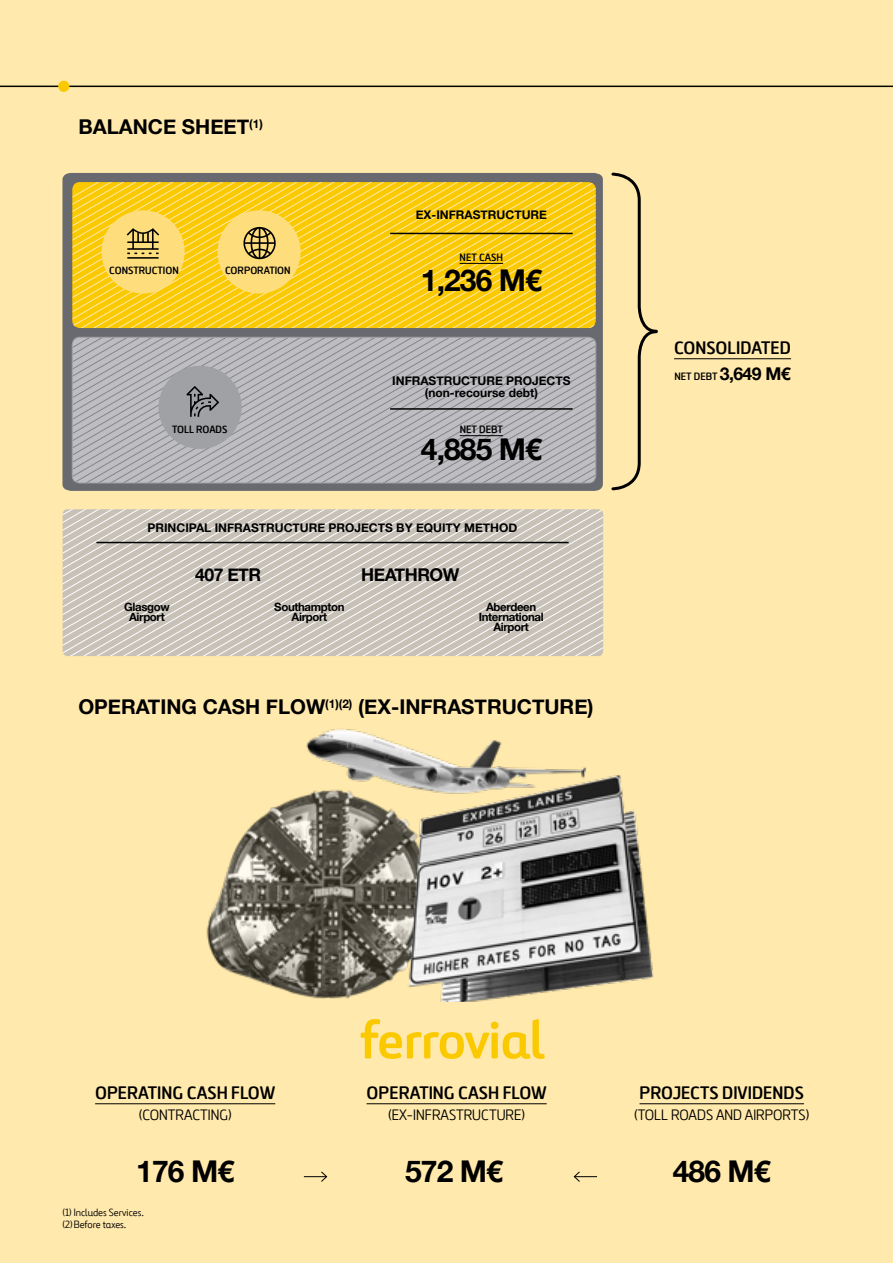
<style>
.page{position:relative;width:893px;height:1263px;background:#ffe9ac}
.page>*{position:absolute;margin:0;border:0;box-sizing:border-box;transform-origin:0 0}
.t1{font:700 55.5px "Ferrovial New";letter-spacing:-.02em;color:#fbc900}
.t2{font:700 30px "Helvetica Neue";letter-spacing:-.03em;color:#000}
.t3{font:700 20.4px "Helvetica Neue";color:#000}
.t4{font:700 18px "Ferrovial New";color:#000}
.t5{font:700 17.55px "Helvetica Neue";letter-spacing:-.03em;color:#000}
.t6{font:15px "Ferrovial New";color:#000}
.t7{font:700 12px/11.9px "Helvetica Neue";color:#000;text-align:center}
.t8{font:700 11.4px/9.8px "Helvetica Neue";letter-spacing:-.03em;color:#000;text-align:center}
.t9{font:700 10.5px "Ferrovial New";color:#000}
.t10{font:10.5px/12px "Ferrovial New";color:#000}
.s1{font-family:"Helvetica Neue";font-size:17.55px}
</style>
<div class="page">
<svg style="left:0;top:80px;width:893px;height:8px"></svg>
<hr style="left:95px;top:1103px;width:180px;height:1px;background:#000">
<hr style="left:639px;top:1103px;width:165px;height:1px;background:#000">
<hr style="left:367px;top:1103px;width:180px;height:1px;background:#000">
<svg style="left:63px;top:509px;width:540px;height:147px;background:#cec9c1"></svg>
<img style="left:306px;top:729px;width:196px;height:23px">
<hr style="left:674px;top:358px;width:117px;height:1px;background:#000">
<hr style="left:96px;top:542px;width:473px;height:1px;background:#000">
<svg style="left:611px;top:172px;width:47px;height:319px"></svg>
<svg style="left:62px;top:173px;width:541px;height:318px;background:#6d6d71"></svg>
<svg style="left:73px;top:337px;width:523px;height:146px;background:#b1b1b5"></svg>
<svg style="left:73px;top:182px;width:523px;height:146px;background:#f8cd27"></svg>
<img style="left:206px;top:744px;width:219px;height:253px">
<img style="left:304px;top:752px;width:350px;height:249px">
<div style="left:58px;top:81px;width:11px;height:11px;background:#fbc900;border-radius:50%"></div>
<svg style="left:304px;top:1171px;width:24px;height:11px"></svg>
<svg style="left:573px;top:1171px;width:24px;height:11px"></svg>
<h3 class="t3" style="left:78px;top:111px;width:186px">BALANCE SHEET<sup>(1)</sup></h3>
<p class="t9" style="left:109px;top:264px;width:71px">CONSTRUCTION</p>
<p class="t9" style="left:225px;top:264px;width:67px">CORPORATION</p>
<p class="t9" style="left:172px;top:423px;width:57px">TOLL ROADS</p>
<p class="t7" style="left:416px;top:209px;width:133px">EX-INFRASTRUCTURE</p>
<p class="t9" style="left:460px;top:250px;width:45px">NET CASH</p>
<h2 class="t2" style="left:421px;top:257px;width:122px">1,236 M€</h2>
<p class="t7" style="left:392px;top:375px;width:180px">INFRASTRUCTURE PROJECTS (non-recourse debt)</p>
<p class="t9" style="left:460px;top:423px;width:45px">NET DEBT</p>
<h2 class="t2" style="left:421px;top:426px;width:122px">4,885 M€</h2>
<p class="t7" style="left:147px;top:522px;width:371px">PRINCIPAL INFRASTRUCTURE PROJECTS BY EQUITY METHOD</p>
<h3 class="t5" style="left:195px;top:561px;width:68px">407 ETR</h3>
<p class="t8" style="left:479px;top:602px;width:66px">Aberdeen<br>International<br>Airport</p>
<h3 class="t5" style="left:361px;top:561px;width:100px">HEATHROW</h3>
<p class="t8" style="left:124px;top:602px;width:47px">Glasgow<br>Airport</p>
<p class="t8" style="left:274px;top:602px;width:72px">Southampton<br>Airport</p>
<h3 class="t3" style="left:78px;top:691px;width:517px">OPERATING CASH FLOW<sup>(1)(2)</sup> (EX-INFRASTRUCTURE)</h3>
<h3 class="t4" style="left:674px;top:337px;width:118px">CONSOLIDATED</h3>
<p class="t9" style="left:674px;top:370px;width:118px">NET DEBT <span class="s1">3,649 M€</span></p>
<h3 class="t4" style="left:95px;top:1082px;width:182px">OPERATING CASH FLOW</h3>
<p class="t6" style="left:139px;top:1106px;width:95px">(CONTRACTING)</p>
<h1 class="t1" style="left:360px;top:1004px;width:187px">ferrovial</h1>
<h3 class="t4" style="left:367px;top:1082px;width:182px">OPERATING CASH FLOW</h3>
<p class="t6" style="left:388px;top:1106px;width:139px">(EX-INFRASTRUCTURE)</p>
<h3 class="t4" style="left:639px;top:1082px;width:166px">PROJECTS DIVIDENDS</h3>
<p class="t6" style="left:634px;top:1106px;width:177px">(TOLL ROADS AND AIRPORTS)</p>
<h2 class="t2" style="left:136px;top:1148px;width:99px">176 M€</h2>
<h2 class="t2" style="left:405px;top:1148px;width:99px">572 M€</h2>
<h2 class="t2" style="left:673px;top:1148px;width:99px">486 M€</h2>
<p class="t10" style="left:62px;top:1206px;width:83px">(1) Includes Services. (2)Before taxes.</p>
</div>
